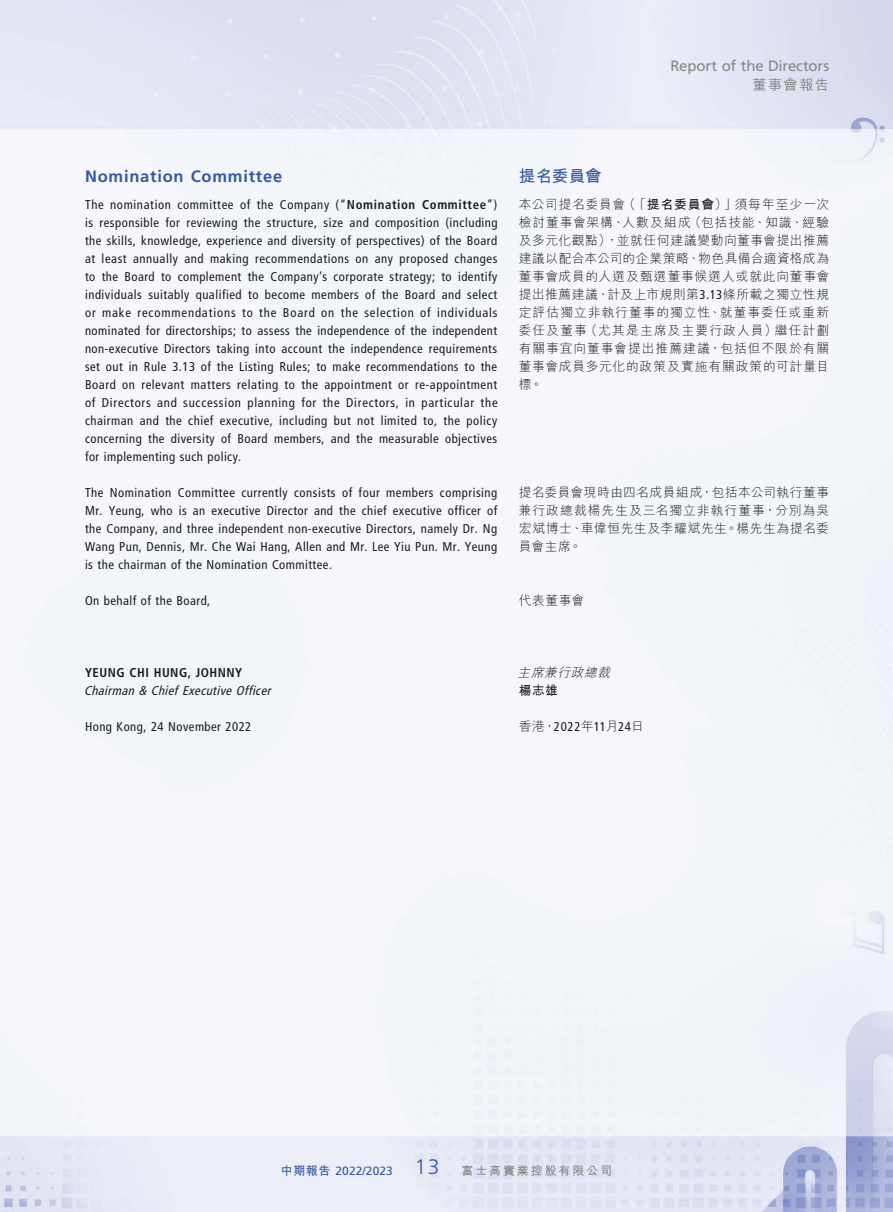
<style>
.page{position:relative;width:893px;height:1212px;background:#fff}
.page>*{position:absolute;margin:0;border:0;box-sizing:border-box;transform-origin:0 0}
.t1{font:700 16.5px "Frutiger LT Std";letter-spacing:.045em;color:#3558a2}
.t2{font:700 16.5px "M Hei HK";letter-spacing:.005em;color:#3558a2}
.t3{font:15px "Frutiger LT Std";letter-spacing:-.015em;color:#878787}
.t4{font:500 14.25px "M Hei HK";letter-spacing:.095em;color:#878787}
.t5{font:condensed 12.75px/18px "Frutiger LT Std";letter-spacing:.035em;color:#1c1c1b;text-align:justify}
.t6{font:300 12.75px/18px "M Hei HK";letter-spacing:.065em;color:#1c1c1b;text-align:justify}
.t7{font:italic condensed 12.75px "Frutiger LT Std";color:#1c1c1b}
.t8{font:700 condensed 12.75px "Frutiger LT Std";letter-spacing:.035em;color:#1c1c1b}
.t9{font:italic 300 12.75px "M Hei HK";color:#1c1c1b}
.t10{font:700 12.75px "M Hei HK";color:#1c1c1b}
.t11{font:700 12px "M Hei HK";letter-spacing:.155em;color:#878787}
.s1{font-weight:700}
.s2{font-family:"Frutiger LT Std";font-weight:400;font-stretch:condensed}
.s3{font-family:"M Hei HK";font-weight:300;font-stretch:normal}
.s4{color:#3558a2}
.s5{font-family:"Frutiger LT Std";font-weight:400;color:#3558a2}
.s6{font-family:"Frutiger LT Std";font-weight:300;font-size:21px;color:#3558a2}
</style>
<div class="page">
<p class="t3" style="left:670px;top:57px;width:160px">Report of the Directors</p>
<p class="t4" style="left:752px;top:74px;width:78px">董事會報告</p>
<p class="t1" style="left:85px;top:167px;width:199px">Nomination Committee</p>
<p class="t5" style="left:85px;top:196px;width:414px">The nomination committee of the Company (“<span class="s1">Nomination Committee</span>”) is responsible for reviewing the structure, size and composition (including the skills, knowledge, experience and diversity of perspectives) of the Board at least annually and making recommendations on any proposed changes to the Board to complement the Company’s corporate strategy; to identify individuals suitably qualified to become members of the Board and select or make recommendations to the Board on the selection of individuals nominated for directorships; to assess the independence of the independent non-executive Directors taking into account the independence requirements set out in Rule 3.13 of the Listing Rules; to make recommendations to the Board on relevant matters relating to the appointment or re-appointment of Directors and succession planning for the Directors, in particular the chairman and the chief executive, including but not limited to, the policy concerning the diversity of Board members, and the measurable objectives for implementing such policy.</p>
<p class="t5" style="left:85px;top:484px;width:414px">The Nomination Committee currently consists of four members comprising Mr. Yeung, who is an executive Director and the chief executive officer of the Company, and three independent non-executive Directors, namely Dr. Ng Wang Pun, Dennis, Mr. Che Wai Hang, Allen and Mr. Lee Yiu Pun. Mr. Yeung is the chairman of the Nomination Committee.</p>
<p class="t5" style="left:85px;top:592px;width:127px">On behalf of the Board,</p>
<p class="t2" style="left:519px;top:164px;width:84px">提名委員會</p>
<p class="t6" style="left:519px;top:195px;width:312px">本公司提名委員會（「<span class="s1">提名委員會</span>）」須每年至少一次檢討董事會架構、人數及組成（包括技能、知識、經驗及多元化觀點），並就任何建議變動向董事會提出推薦建議以配合本公司的企業策略、物色具備合適資格成為董事會成員的人選及甄選董事候選人或就此向董事會提出推薦建議、計及上市規則第<span class="s2">3.13</span>條所載之獨立性規定評估獨立非執行董事的獨立性、就董事委任或重新委任及董事（尤其是主席及主要行政人員）繼任計劃有關事宜向董事會提出推薦建議，包括但不限於有關董事會成員多元化的政策及實施有關政策的可計量目標。</p>
<p class="t6" style="left:519px;top:483px;width:312px">提名委員會現時由四名成員組成，包括本公司執行董事兼行政總裁楊先生及三名獨立非執行董事，分別為吳宏斌博士、車偉恒先生及李耀斌先生。楊先生為提名委員會主席。</p>
<p class="t6" style="left:519px;top:591px;width:67px">代表董事會</p>
<p class="t8" style="left:85px;top:665px;width:159px">YEUNG CHI HUNG, JOHNNY</p>
<p class="t7" style="left:84px;top:683px;width:191px">Chairman &amp; Chief Executive Officer</p>
<p class="t5" style="left:85px;top:718px;width:168px">Hong Kong, 24 November 2022</p>
<p class="t9" style="left:518px;top:663px;width:98px">主席兼行政總裁</p>
<p class="t10" style="left:519px;top:681px;width:41px">楊志雄</p>
<p class="t5" style="left:519px;top:718px;width:127px"><span class="s3">香港，</span>2022<span class="s3">年</span>11<span class="s3">月</span>24<span class="s3">日</span></p>
<p class="t11" style="left:281px;top:1161px;width:333px"><span class="s4">中期報告</span> <span class="s5">2022/2023</span> <span class="s6">13</span> 富士高實業控股有限公司</p>
</div>
